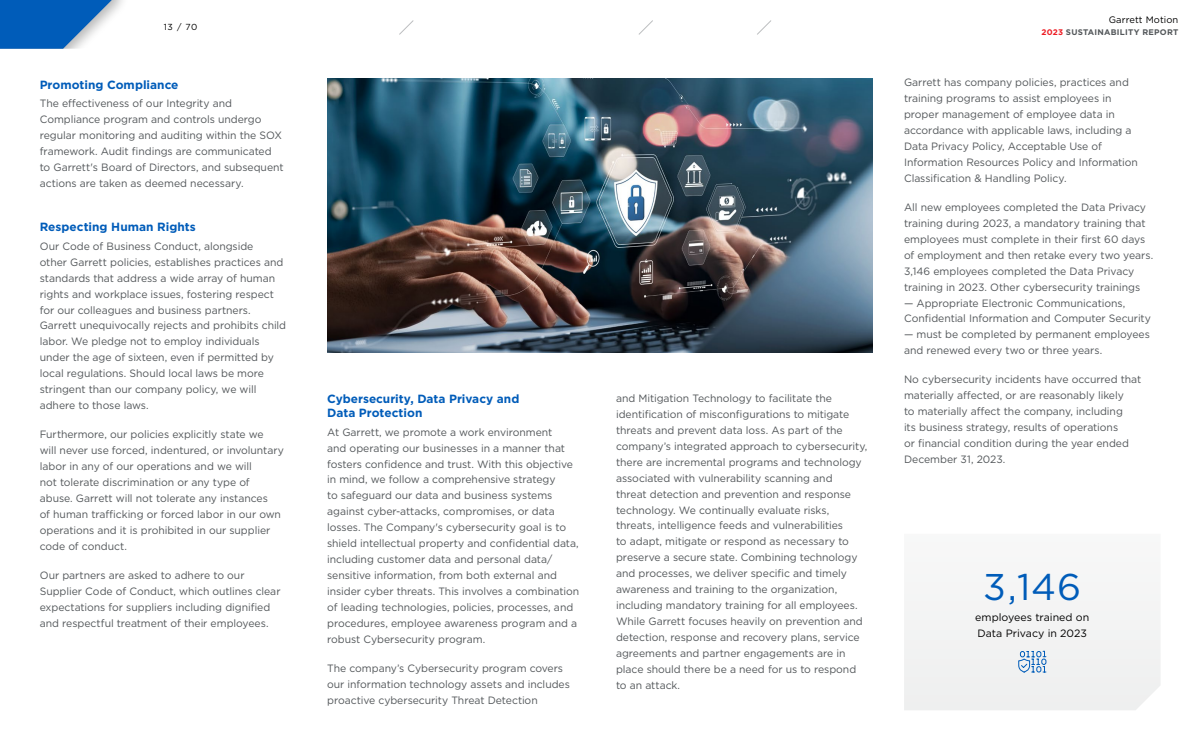
<style>
.page{position:relative;width:1200px;height:750px;background:#fff}
.page>*{position:absolute;margin:0;border:0;box-sizing:border-box;transform-origin:0 0}
.t1{font:37.19px "Gotham";color:#005cb9}
.t2{font:700 11.88px/14.2px "Gotham";color:#005cb9}
.t3{font:10.62px/15.9px "Gotham";letter-spacing:-.005em;color:#53575a}
.t4{font:10.62px/16.2px "Gotham";color:#000}
.t5{font:9.38px "Gotham";letter-spacing:.01em;color:#000}
.t6{font:8.75px "Gotham";color:#000}
.t7{font:700 8.12px "Gotham";letter-spacing:.03em;color:#53575a}
.s1{color:#ed1c24}
</style>
<div class="page">
<div style="left:904px;top:594px;width:256px;height:116px;background:#f1f2f2"></div>
<img style="left:328px;top:79px;width:544px;height:273px">
<svg style="left:1018px;top:650px;width:29px;height:23px"></svg>
<svg style="left:0;top:0;width:112px;height:49px;background:#347bc3"></svg>
<svg style="left:757px;top:20px;width:14px;height:15px"></svg>
<svg style="left:399px;top:20px;width:15px;height:15px"></svg>
<svg style="left:638px;top:20px;width:15px;height:15px"></svg>
<p class="t6" style="left:164px;top:22px;width:35px">13 / 70</p>
<p class="t2" style="left:40px;top:78px;width:140px">Promoting Compliance</p>
<p class="t3" style="left:40px;top:95px;width:245px">The effectiveness of our Integrity and Compliance program and controls undergo regular monitoring and auditing within the SOX framework. Audit findings are communicated to Garrett's Board of Directors, and subsequent actions are taken as deemed necessary.</p>
<p class="t2" style="left:40px;top:220px;width:158px">Respecting Human Rights</p>
<p class="t3" style="left:40px;top:238px;width:248px">Our Code of Business Conduct, alongside<br>other Garrett policies, establishes practices and standards that address a wide array of human rights and workplace issues, fostering respect for our colleagues and business partners.<br>Garrett unequivocally rejects and prohibits child labor. We pledge not to employ individuals under the age of sixteen, even if permitted by local regulations. Should local laws be more stringent than our company policy, we will adhere to those laws.</p>
<p class="t3" style="left:40px;top:426px;width:246px">Furthermore, our policies explicitly state we<br>will never use forced, indentured, or involuntary labor in any of our operations and we will<br>not tolerate discrimination or any type of abuse. Garrett will not tolerate any instances<br>of human trafficking or forced labor in our own operations and it is prohibited in our supplier code of conduct.</p>
<p class="t3" style="left:40px;top:567px;width:242px">Our partners are asked to adhere to our Supplier Code of Conduct, which outlines clear expectations for suppliers including dignified and respectful treatment of their employees.</p>
<p class="t2" style="left:327px;top:392px;width:194px">Cybersecurity, Data Privacy and<br>Data Protection</p>
<p class="t3" style="left:327px;top:424px;width:254px">At Garrett, we promote a work environment<br>and operating our businesses in a manner that fosters confidence and trust. With this objective in mind, we follow a comprehensive strategy<br>to safeguard our data and business systems against cyber-attacks, compromises, or data losses. The Company's cybersecurity goal is to shield intellectual property and confidential data, including customer data and personal data/ sensitive information, from both external and insider cyber threats. This involves a combination of leading technologies, policies, processes, and procedures, employee awareness program and a robust Cybersecurity program.</p>
<p class="t3" style="left:327px;top:660px;width:244px">The company’s Cybersecurity program covers our information technology assets and includes proactive cybersecurity Threat Detection</p>
<p class="t3" style="left:616px;top:390px;width:253px">and Mitigation Technology to facilitate the identification of misconfigurations to mitigate threats and prevent data loss. As part of the company’s integrated approach to cybersecurity, there are incremental programs and technology associated with vulnerability scanning and<br>threat detection and prevention and response technology. We continually evaluate risks, threats, intelligence feeds and vulnerabilities<br>to adapt, mitigate or respond as necessary to preserve a secure state. Combining technology and processes, we deliver specific and timely awareness and training to the organization, including mandatory training for all employees.<br>While Garrett focuses heavily on prevention and detection, response and recovery plans, service agreements and partner engagements are in place should there be a need for us to respond to an attack.</p>
<p class="t5" style="left:1109px;top:14px;width:71px">Garrett Motion</p>
<p class="t7" style="left:1042px;top:27px;width:138px"><span class="s1">2023</span> SUSTAINABILITY REPORT</p>
<p class="t3" style="left:904px;top:74px;width:235px">Garrett has company policies, practices and training programs to assist employees in proper management of employee data in accordance with applicable laws, including a Data Privacy Policy, Acceptable Use of Information Resources Policy and Information Classification &amp; Handling Policy.</p>
<p class="t3" style="left:904px;top:199px;width:251px">All new employees completed the Data Privacy training during 2023, a mandatory training that employees must complete in their first 60 days of employment and then retake every two years.<br>3,146 employees completed the Data Privacy training in 2023. Other cybersecurity trainings</p>
<p class="t3" style="left:904px;top:295px;width:248px">— Appropriate Electronic Communications,<br>Confidential Information and Computer Security</p>
<p class="t3" style="left:904px;top:326px;width:247px">— must be completed by permanent employees and renewed every two or three years.</p>
<p class="t3" style="left:904px;top:371px;width:239px">No cybersecurity incidents have occurred that materially affected, or are reasonably likely<br>to materially affect the company, including<br>its business strategy, results of operations<br>or financial condition during the year ended December 31, 2023.</p>
<h1 class="t1" style="left:983px;top:563px;width:100px">3,146</h1>
<p class="t4" style="left:975px;top:609px;width:116px">employees trained on<br>Data Privacy in 2023</p>
</div>
